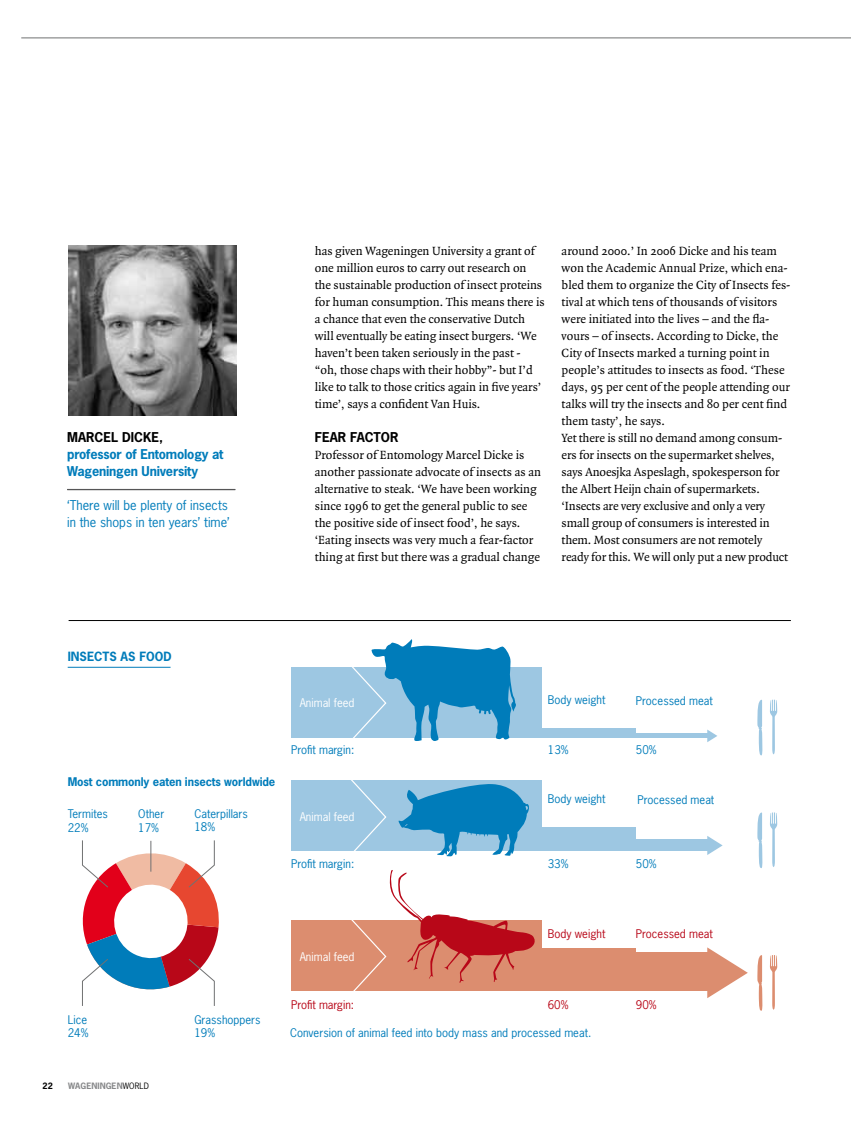
<style>
.page{position:relative;width:851px;height:1127px;background:#fff}
.page>*{position:absolute;margin:0;border:0;box-sizing:border-box;transform-origin:0 0}
.t1{font:12.75px/17px "Quadraat OT";letter-spacing:-.005em;color:#000}
.t2{font:12.75px/17px "News Gothic Std";color:#007cba}
.t3{font:700 12.75px/17px "News Gothic Std";letter-spacing:-.015em;color:#007cba}
.t4{font:700 12.75px "News Gothic Std";color:#000}
.t5{font:700 12px "News Gothic Std";color:#007cba}
.t6{font:11.25px/13.5px "News Gothic Std";color:#007cba}
.t7{font:11.25px "News Gothic Std";color:#b80718}
.t8{font:700 11.25px "News Gothic Std";letter-spacing:-.01em;color:#007cba}
.t9{font:11.25px "News Gothic Std";color:#fff}
.t10{font:700 8.25px "News Gothic Std";letter-spacing:.01em;color:#87888a}
.t11{font:700 8.25px "News Gothic Std";color:#000}
.s1{font-weight:400;color:#000}
</style>
<div class="page">
<div style="left:291px;top:667px;width:250px;height:71px;background:#9dc7e2"></div>
<div style="left:470px;top:729px;width:166px;height:9px;background:#9dc7e2"></div>
<div style="left:603px;top:733px;width:109px;height:5px;background:#9dc7e2"></div>
<div style="left:291px;top:780px;width:250px;height:71px;background:#9dc7e2"></div>
<div style="left:492px;top:828px;width:144px;height:23px;background:#9dc7e2"></div>
<div style="left:603px;top:840px;width:109px;height:11px;background:#9dc7e2"></div>
<div style="left:291px;top:920px;width:250px;height:71px;background:#dc8d6f"></div>
<div style="left:492px;top:948px;width:144px;height:43px;background:#dc8d6f"></div>
<div style="left:603px;top:952px;width:109px;height:39px;background:#dc8d6f"></div>
<svg style="left:398px;top:784px;width:131px;height:72px"></svg>
<svg style="left:352px;top:639px;width:164px;height:102px"></svg>
<svg style="left:351px;top:780px;width:36px;height:71px"></svg>
<svg style="left:707px;top:729px;width:10px;height:13px"></svg>
<svg style="left:707px;top:836px;width:15px;height:19px"></svg>
<svg style="left:707px;top:947px;width:40px;height:51px"></svg>
<svg style="left:757px;top:955px;width:5px;height:56px"></svg>
<svg style="left:769px;top:955px;width:8px;height:55px"></svg>
<svg style="left:757px;top:812px;width:5px;height:56px"></svg>
<svg style="left:770px;top:812px;width:7px;height:55px"></svg>
<svg style="left:757px;top:699px;width:5px;height:57px"></svg>
<svg style="left:770px;top:700px;width:7px;height:55px"></svg>
<svg style="left:351px;top:870px;width:184px;height:121px"></svg>
<svg style="left:82px;top:840px;width:137px;height:166px"></svg>
<hr style="left:68px;top:667px;width:102px;height:1px;background:#007cba">
<img style="left:68px;top:245px;width:168px;height:170px">
<hr style="left:67px;top:489px;width:168px;height:1px;background:#707172">
<hr style="left:69px;top:620px;width:721px;height:1px;background:#000">
<svg style="left:21px;top:37px;width:829px;height:2px;background:#b6b7b7"></svg>
<p class="t4" style="left:67px;top:429px;width:97px">marcel Dicke,</p>
<p class="t3" style="left:67px;top:446px;width:158px">professor of Entomology at<br>Wageningen University</p>
<p class="t2" style="left:67px;top:497px;width:164px">‘There will be plenty of insects in the shops in ten years’ time’</p>
<p class="t1" style="left:315px;top:243px;width:231px">has given Wageningen University a grant of one million euros to carry out research on the sustainable production of insect proteins for human consumption. This means there is a chance that even the conservative Dutch will eventually be eating insect burgers. ‘We haven’t been taken seriously in the past - “oh, those chaps with their hobby”- but I’d like to talk to those critics again in five years’ time’, says a confident Van Huis.</p>
<p class="t4" style="left:315px;top:429px;width:51px">FEAR FACT</p>
<p class="t4" style="left:381px;top:429px;width:19px">OR</p>
<p class="t1" style="left:315px;top:447px;width:227px">Professor of Entomology Marcel Dicke is another passionate advocate of insects as an alternative to steak. ‘We have been working since 1996 to get the general public to see the positive side of insect food’, he says. ‘Eating insects was very much a fear-factor thing at first but there was a gradual change</p>
<p class="t1" style="left:561px;top:243px;width:230px">around 2000.’ In 2006 Dicke and his team won the Academic Annual Prize, which ena&shy;bled them to organize the City of Insects fes&shy;tival at which tens of thousands of visitors were initiated into the lives – and the fla&shy;vours – of insects. According to Dicke, the City of Insects marked a turning point in people’s attitudes to insects as food. ‘These days, 95 per cent of the people attending our talks will try the insects and 80 per cent find them tasty’, he says.<br>Yet there is still no demand among consum&shy;ers for insects on the supermarket shelves, says Anoesjka Aspeslagh, spokesperson for the Albert Heijn chain of supermarkets. ‘Insects are very exclusive and only a very small group of consumers is interested in them. Most consumers are not remotely ready for this. We will only put a new product</p>
<p class="t5" style="left:68px;top:649px;width:105px">INSECTS AS FOOD</p>
<p class="t8" style="left:68px;top:774px;width:209px">Most commonly eaten insects worldwide</p>
<p class="t6" style="left:68px;top:807px;width:42px">Termites<br>22%</p>
<p class="t6" style="left:138px;top:807px;width:27px">Other<br>17%</p>
<p class="t6" style="left:194px;top:807px;width:55px">Caterpillars<br>18%</p>
<p class="t6" style="left:547px;top:693px;width:59px">Body weight</p>
<p class="t6" style="left:635px;top:693px;width:78px">Processed meat</p>
<p class="t9" style="left:299px;top:696px;width:56px">Animal feed</p>
<p class="t6" style="left:291px;top:743px;width:65px">Profit margin:</p>
<p class="t6" style="left:547px;top:743px;width:22px">13%</p>
<p class="t6" style="left:635px;top:743px;width:22px">50%</p>
<p class="t9" style="left:299px;top:810px;width:56px">Animal feed</p>
<p class="t6" style="left:547px;top:792px;width:59px">Body weight</p>
<p class="t6" style="left:637px;top:793px;width:78px">Processed meat</p>
<p class="t6" style="left:291px;top:857px;width:65px">Profit margin:</p>
<p class="t6" style="left:547px;top:857px;width:22px">33%</p>
<p class="t6" style="left:635px;top:857px;width:22px">50%</p>
<p class="t6" style="left:68px;top:1013px;width:22px">Lice<br>24%</p>
<p class="t6" style="left:194px;top:1013px;width:68px">Grasshoppers<br>19%</p>
<p class="t11" style="left:43px;top:1080px;width:12px">22</p>
<p class="t10" style="left:68px;top:1080px;width:82px">Wageningen<span class="s1">world</span></p>
<p class="t9" style="left:299px;top:949px;width:56px">Animal feed</p>
<p class="t7" style="left:547px;top:927px;width:59px">Body weight</p>
<p class="t7" style="left:291px;top:998px;width:65px">Profit margin:</p>
<p class="t7" style="left:547px;top:998px;width:22px">60%</p>
<p class="t6" style="left:290px;top:1026px;width:303px">Conversion of animal feed into body mass and processed meat.</p>
<p class="t7" style="left:635px;top:926px;width:78px">Processed meat</p>
<p class="t7" style="left:635px;top:998px;width:22px">90%</p>
</div>
